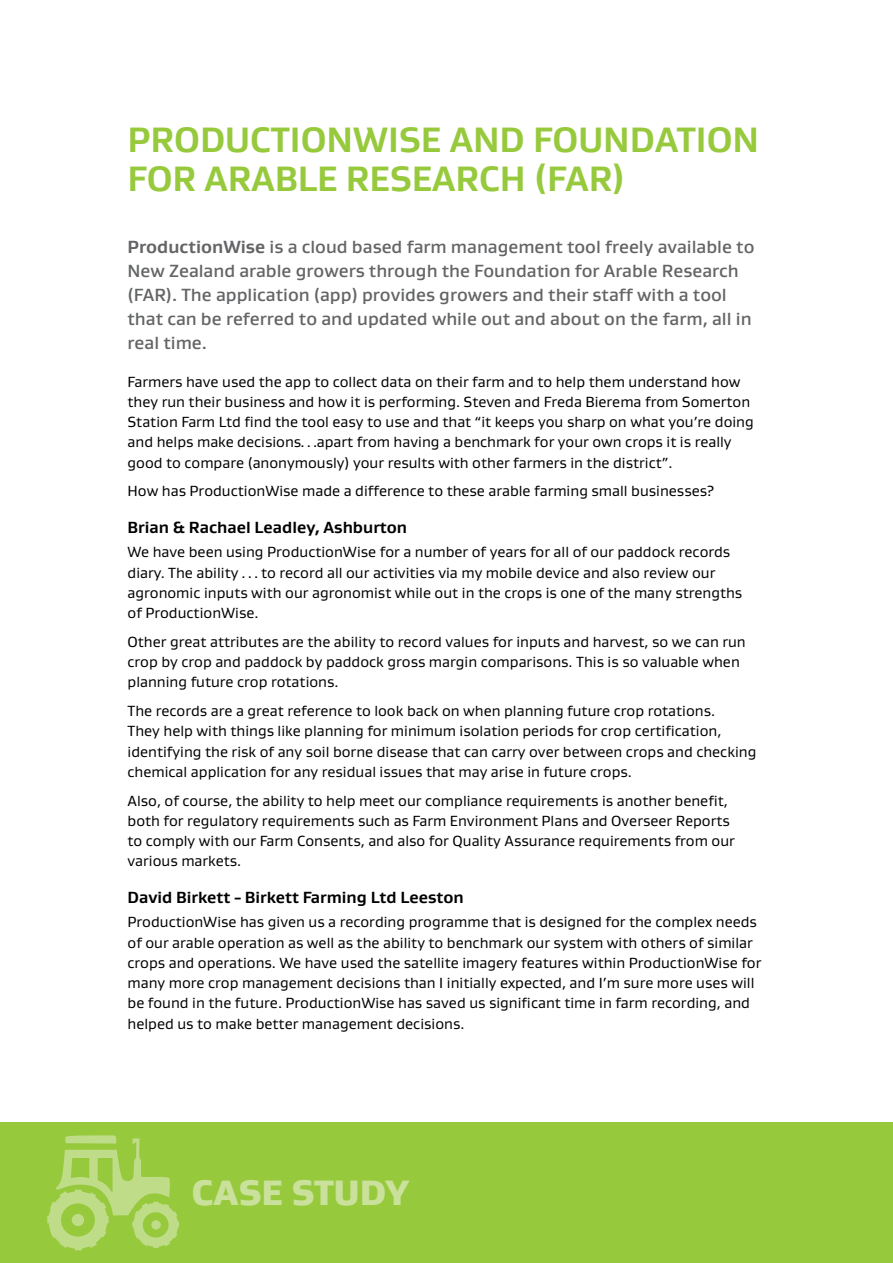
<style>
.page{position:relative;width:893px;height:1263px;background:#fff}
.page>*{position:absolute;margin:0;border:0;box-sizing:border-box;transform-origin:0 0}
.t1{font:700 36px/39px "Gustan";color:#97c93d}
.t2{font:900 36px "Gustan";color:#c9e19b}
.t3{font:500 18px/24px "Gustan";color:#636466}
.t4{font:700 16.5px "Gustan";color:#000}
.t5{font:15px/20.2px "Gustan";color:#000}
.s1{font-weight:700}
</style>
<div class="page">
<div style="left:0;top:1123px;width:893px;height:140px;background:#97c93d"></div>
<svg style="left:47px;top:1135px;width:132px;height:115px"></svg>
<div style="left:72px;top:1214px;width:12px;height:12px;background:#bfdc89;border-radius:50%"></div>
<div style="left:151px;top:1220px;width:10px;height:9px;background:#bfdc89;border-radius:50%"></div>
<h1 class="t1" style="left:128px;top:119px;width:633px">PRODUCTIONWISE AND FOUNDATION<br>FOR ARABLE RESEARCH (FAR)</h1>
<p class="t3" style="left:128px;top:235px;width:628px"><span class="s1">ProductionWise</span> is a cloud based farm management tool freely available to New Zealand arable growers through the Foundation for Arable Research (FAR). The application (app) provides growers and their staff with a tool that can be referred to and updated while out and about on the farm, all in real time.</p>
<p class="t5" style="left:128px;top:371px;width:628px">Farmers have used the app to collect data on their farm and to help them understand how they run their business and how it is performing. Steven and Freda Bierema from Somerton Station Farm Ltd find the tool easy to use and that “it keeps you sharp on what you’re doing and helps make decisions…apart from having a benchmark for your own crops it is really good to compare (anonymously) your results with other farmers in the district”.</p>
<p class="t5" style="left:128px;top:481px;width:588px">How has ProductionWise made a difference to these arable farming small businesses?</p>
<p class="t4" style="left:128px;top:516px;width:281px">Brian &amp; Rachael Leadley, Ashburton</p>
<p class="t5" style="left:128px;top:542px;width:616px">We have been using ProductionWise for a number of years for all of our paddock records diary. The ability … to record all our activities via my mobile device and also review our agronomic inputs with our agronomist while out in the crops is one of the many strengths of ProductionWise.</p>
<p class="t5" style="left:128px;top:631px;width:620px">Other great attributes are the ability to record values for inputs and harvest, so we can run crop by crop and paddock by paddock gross margin comparisons. This is so valuable when planning future crop rotations.</p>
<p class="t5" style="left:128px;top:700px;width:630px">The records are a great reference to look back on when planning future crop rotations.<br>They help with things like planning for minimum isolation periods for crop certification, identifying the risk of any soil borne disease that can carry over between crops and checking chemical application for any residual issues that may arise in future crops.</p>
<p class="t5" style="left:128px;top:790px;width:609px">Also, of course, the ability to help meet our compliance requirements is another benefit, both for regulatory requirements such as Farm Environment Plans and Overseer Reports to comply with our Farm Consents, and also for Quality Assurance requirements from our various markets.</p>
<p class="t4" style="left:128px;top:886px;width:338px">David Birkett - Birkett Farming Ltd Leeston</p>
<p class="t5" style="left:128px;top:912px;width:635px">ProductionWise has given us a recording programme that is designed for the complex needs of our arable operation as well as the ability to benchmark our system with others of similar crops and operations. We have used the satellite imagery features within ProductionWise for many more crop management decisions than I initially expected, and I’m sure more uses will be found in the future. ProductionWise has saved us significant time in farm recording, and helped us to make better management decisions.</p>
<h1 class="t2" style="left:192px;top:1169px;width:219px">CASE STUDY</h1>
</div>
